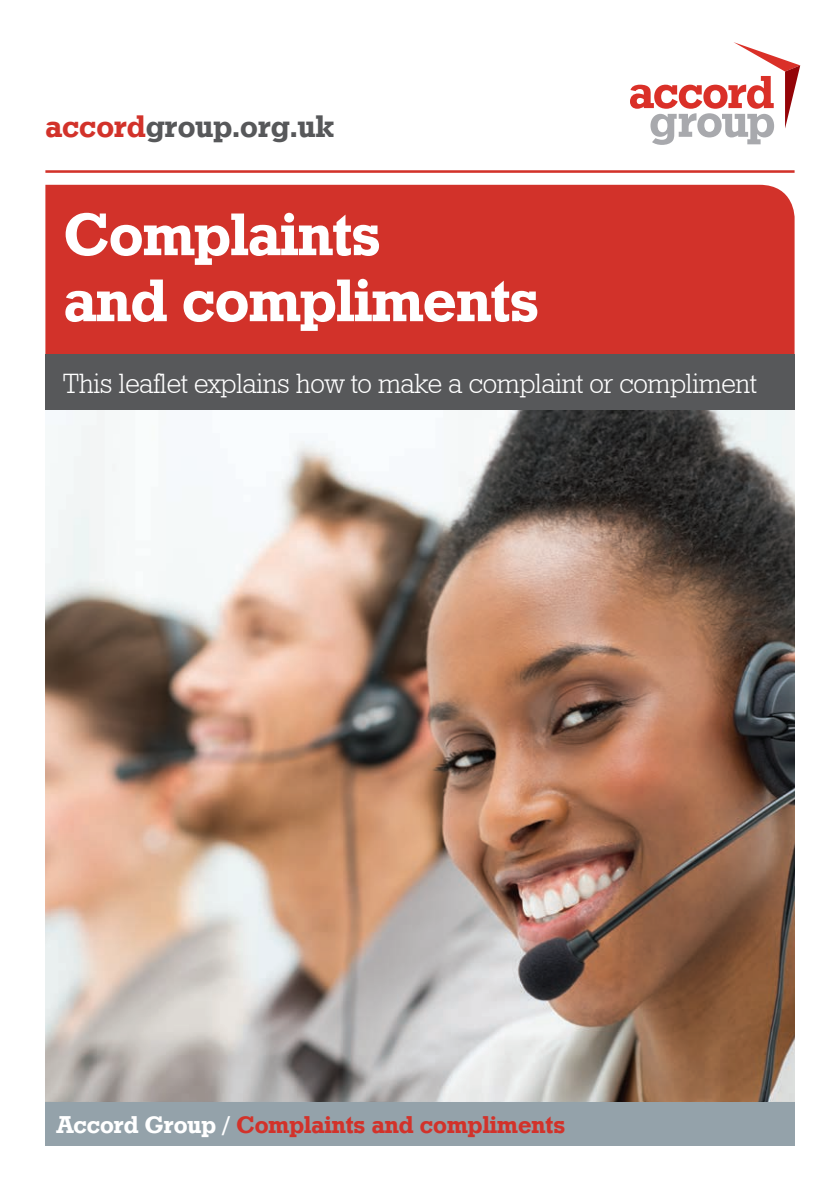
<style>
.page{position:relative;width:840px;height:1191px;background:#fff}
.page>*{position:absolute;margin:0;border:0;box-sizing:border-box;transform-origin:0 0}
.t1{font:60px/66px "Geometric Slab 712 BT Bold A";letter-spacing:-.01em;color:#fff}
.t2{font:30.8px "Geometric Slab 712 BT Bold A";color:#57585a}
.t3{font:28px "Geometric Slab 712 BT Light A";letter-spacing:-.01em;color:#fff}
.t4{font:24px "Geometric Slab 712 BT Bold A";color:#d2322a}
.s1{color:#d2322a}
.s2{color:#fff}
</style>
<div class="page">
<div style="left:45px;top:185px;width:749px;height:170px;background:#d2322a"></div>
<hr style="left:45px;top:170px;width:749px;height:3px;background:#d2322a">
<img style="left:45px;top:410px;width:749px;height:691px">
<svg style="left:630px;top:42px;width:169px;height:103px"></svg>
<div style="left:45px;top:1101px;width:749px;height:44px;background:#94a2aa"></div>
<div style="left:45px;top:355px;width:749px;height:55px;background:#57585a"></div>
<p class="t2" style="left:45px;top:107px;width:289px"><span class="s1">accord</span>group.org.uk</p>
<h1 class="t1" style="left:64px;top:200px;width:476px">Complaints<br>and compliments</h1>
<p class="t3" style="left:62px;top:366px;width:695px">This leaflet explains how to make a complaint or compliment</p>
<p class="t4" style="left:57px;top:1109px;width:509px"><span class="s2">Accord Group /</span> Complaints and compliments</p>
</div>
